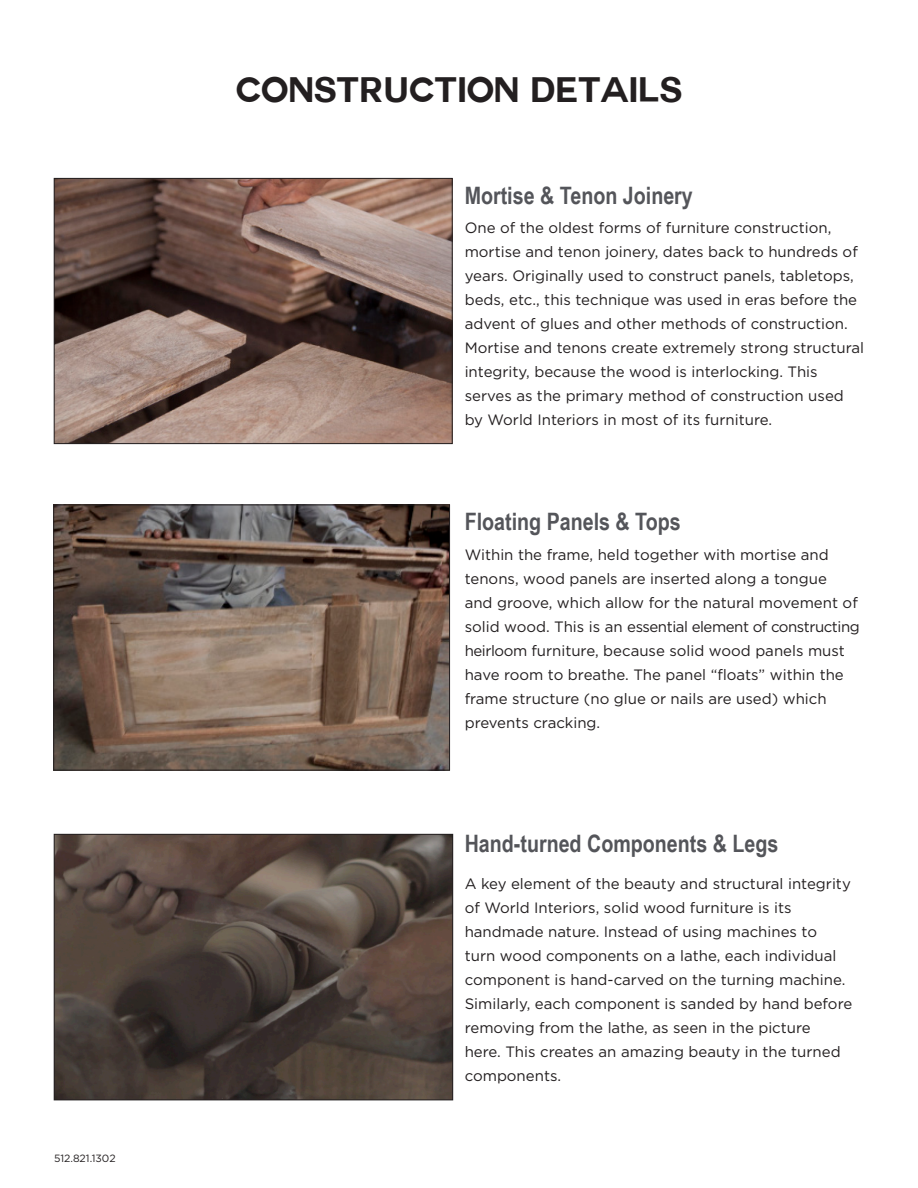
<style>
.page{position:relative;width:918px;height:1188px;background:#fff}
.page>*{position:absolute;margin:0;border:0;box-sizing:border-box;transform-origin:0 0}
.t1{font:700 34.5px "COUTURE";color:#231f20}
.t2{font:700 24px "Arial Narrow";color:#54555a}
.t3{font:15px/24px "Gotham";color:#231f20}
.t4{font:10.5px "Gotham";color:#231f20}
</style>
<div class="page">
<img style="left:56px;top:180px;width:394px;height:262px">
<div style="left:54px;top:178px;width:398px;height:266px;border:1px solid #231f20"></div>
<img style="left:56px;top:507px;width:392px;height:261px">
<div style="left:54px;top:505px;width:396px;height:265px;border:1px solid #231f20"></div>
<img style="left:56px;top:836px;width:395px;height:262px">
<div style="left:54px;top:834px;width:399px;height:266px;border:1px solid #231f20"></div>
<p class="t4" style="left:54px;top:1152px;width:63px">512.821.1302</p>
<p class="t1" style="left:236px;top:74px;width:448px">CONSTRUCTION DETAILS</p>
<p class="t2" style="left:465px;top:178px;width:230px">Mortise &amp; Tenon Joinery</p>
<p class="t3" style="left:465px;top:215px;width:401px">One of the oldest forms of furniture construction, mortise and tenon joinery, dates back to hundreds of years. Originally used to construct panels, tabletops, beds, etc., this technique was used in eras before the advent of glues and other methods of construction.<br>Mortise and tenons create extremely strong structural integrity, because the wood is interlocking. This serves as the primary method of construction used by World Interiors in most of its furniture.</p>
<p class="t2" style="left:465px;top:503px;width:218px">Floating Panels &amp; Tops</p>
<p class="t3" style="left:465px;top:542px;width:397px">Within the frame, held together with mortise and tenons, wood panels are inserted along a tongue<br>and groove, which allow for the natural movement of solid wood. This is an essential element of constructing heirloom furniture, because solid wood panels must have room to breathe. The panel “floats” within the frame structure (no glue or nails are used) which prevents cracking.</p>
<p class="t2" style="left:465px;top:826px;width:315px">Hand-turned Components &amp; Legs</p>
<p class="t3" style="left:465px;top:871px;width:389px">A key element of the beauty and structural integrity of World Interiors, solid wood furniture is its handmade nature. Instead of using machines to<br>turn wood components on a lathe, each individual component is hand-carved on the turning machine.<br>Similarly, each component is sanded by hand before removing from the lathe, as seen in the picture<br>here. This creates an amazing beauty in the turned components.</p>
</div>
